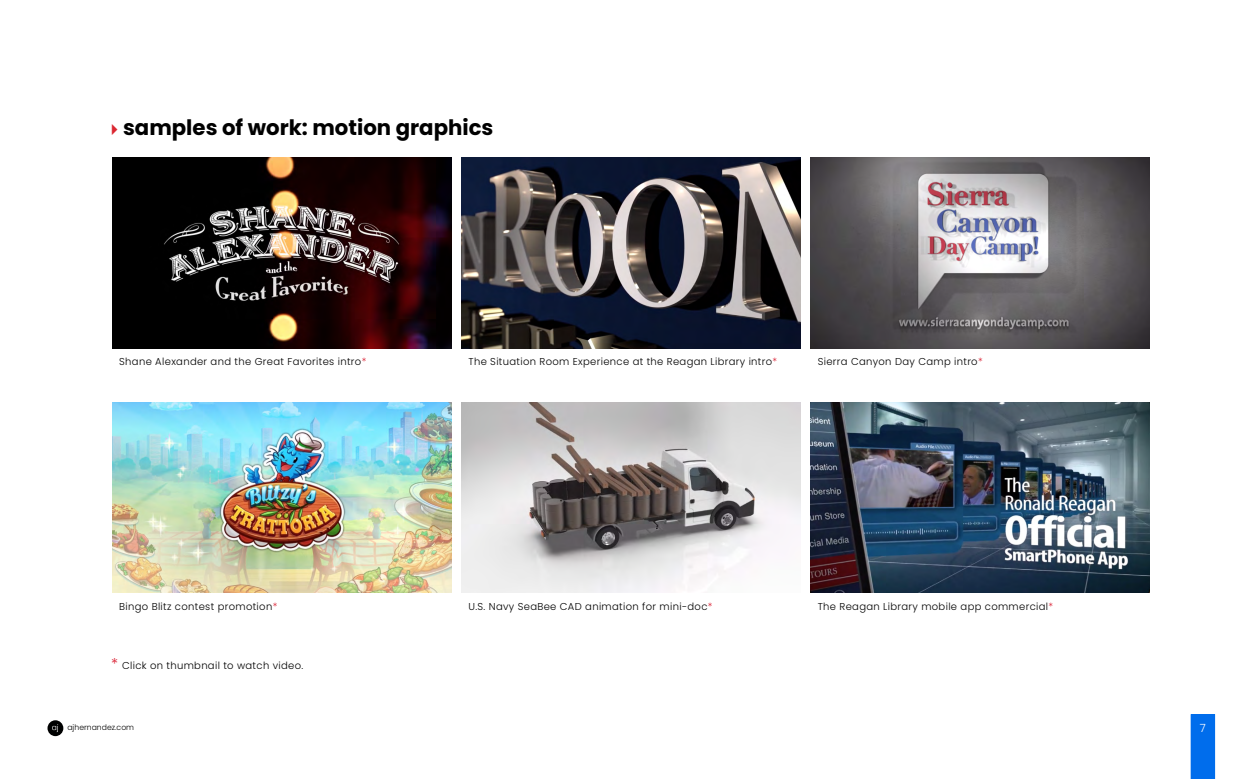
<style>
.page{position:relative;width:1260px;height:779px;background:#fff}
.page>*{position:absolute;margin:0;border:0;box-sizing:border-box;transform-origin:0 0}
.t1{font:700 21.25px "Poppins";color:#000}
.t2{font:300 11.25px "Poppins";color:#fff}
.t3{font:300 10px "Poppins";letter-spacing:.035em;color:#000}
.t4{font:300 7.75px "Poppins";color:#000}
.s1{color:#db2731}
.s2{color:#da1f32}
.s3{font-size:15px;color:#da1f32}
</style>
<div class="page">
<div style="left:1191px;top:714px;width:24px;height:64px;background:#006dec"></div>
<div style="left:48px;top:720px;width:15px;height:16px;background:#000101;border-radius:50%"></div>
<svg style="left:52px;top:724px;width:6px;height:8px"></svg>
<img style="left:112px;top:157px;width:339px;height:191px">
<img style="left:112px;top:402px;width:339px;height:191px">
<img style="left:462px;top:157px;width:339px;height:191px">
<img style="left:462px;top:402px;width:339px;height:191px">
<img style="left:811px;top:157px;width:339px;height:191px">
<img style="left:811px;top:402px;width:339px;height:191px">
<h1 class="t1" style="left:106px;top:116px;width:389px"><span class="s1">✔</span>samples of work: motion graphics</h1>
<p class="t3" style="left:119px;top:356px;width:249px">Shane Alexander and the Great Favorites intro<span class="s2">*</span></p>
<p class="t3" style="left:468px;top:356px;width:310px">The Situation Room Experience at the Reagan Library intro<span class="s2">*</span></p>
<p class="t3" style="left:818px;top:356px;width:167px">Sierra Canyon Day Camp intro<span class="s2">*</span></p>
<p class="t3" style="left:119px;top:601px;width:160px">Bingo Blitz contest promotion<span class="s2">*</span></p>
<p class="t3" style="left:111px;top:660px;width:194px"><span class="s3">*</span> Click on thumbnail to watch video.</p>
<p class="t3" style="left:468px;top:601px;width:246px">U.S. Navy SeaBee CAD animation for mini-doc<span class="s2">*</span></p>
<p class="t3" style="left:818px;top:601px;width:237px">The Reagan Library mobile app commercial<span class="s2">*</span></p>
<p class="t4" style="left:67px;top:722px;width:68px">ajhernandez.com</p>
<p class="t2" style="left:1200px;top:721px;width:8px">7</p>
</div>
